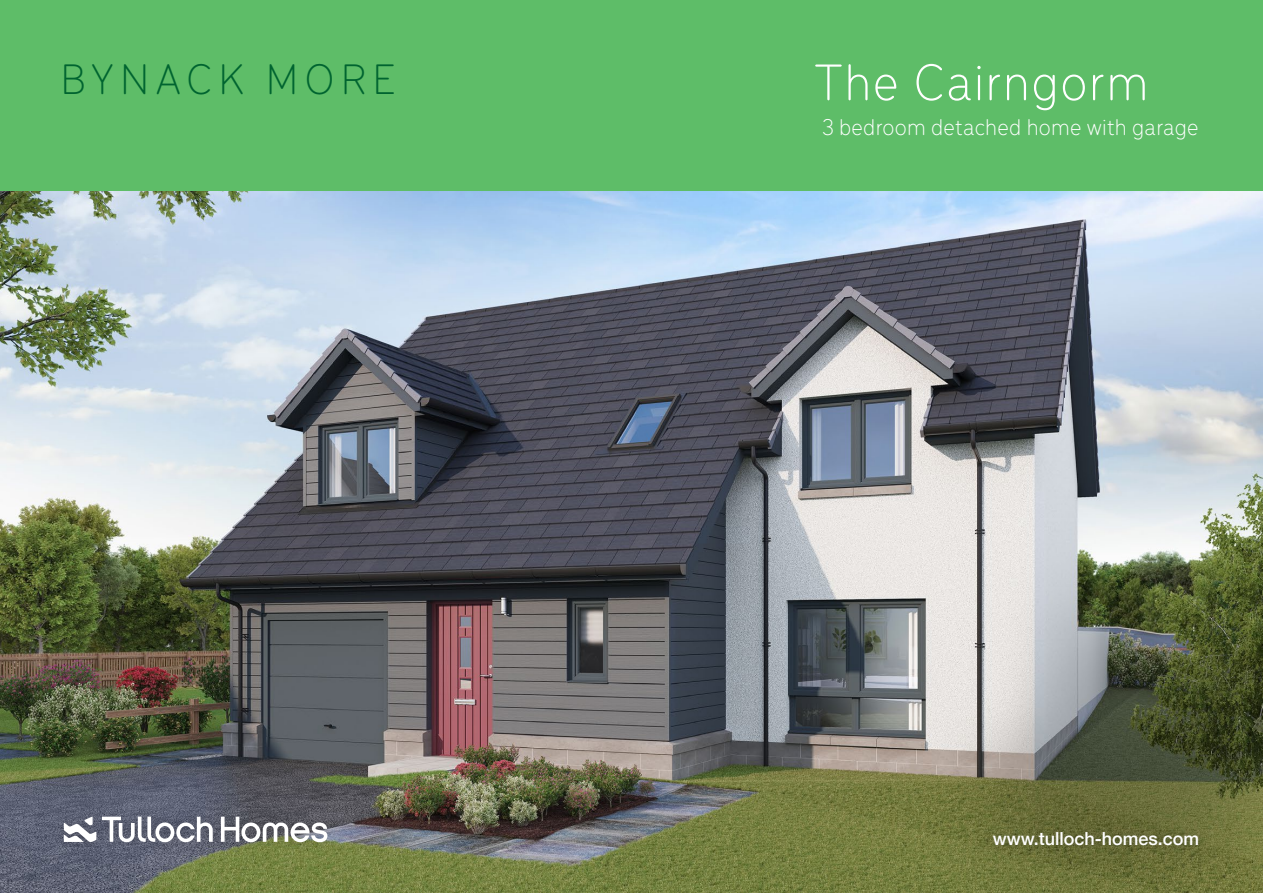
<style>
.page{position:relative;width:1263px;height:893px;background:#fff}
.page>*{position:absolute;margin:0;border:0;box-sizing:border-box;transform-origin:0 0}
.t1{font:300 54px "Menco";letter-spacing:.025em;color:#fff}
.t2{font:300 45px "Menco";letter-spacing:.15em;color:#006430}
.t3{font:300 24px "Menco";letter-spacing:.01em;color:#fff}
.t4{font:500 18px "Helvetica Neue";color:#fff}
</style>
<div class="page">
<div style="left:0;top:0;width:1263px;height:191px;background:#5ebd68"></div>
<img style="left:0;top:191px;width:1263px;height:702px">
<div style="left:984px;top:823px;width:223px;height:31px;background:#231f20;opacity:.3"></div>
<div style="left:54px;top:807px;width:282px;height:45px;background:#231f20;opacity:.3"></div>
<svg style="left:64px;top:817px;width:32px;height:25px"></svg>
<svg style="left:102px;top:817px;width:111px;height:25px"></svg>
<svg style="left:221px;top:817px;width:106px;height:25px"></svg>
<h2 class="t2" style="left:61px;top:49px;width:336px">BYNACK MORE</h2>
<h1 class="t1" style="left:814px;top:46px;width:336px">The Cairngorm</h1>
<p class="t3" style="left:822px;top:111px;width:378px">3 bedroom detached home with garage</p>
<p class="t4" style="left:993px;top:824px;width:208px">www.tulloch-homes.com</p>
</div>
